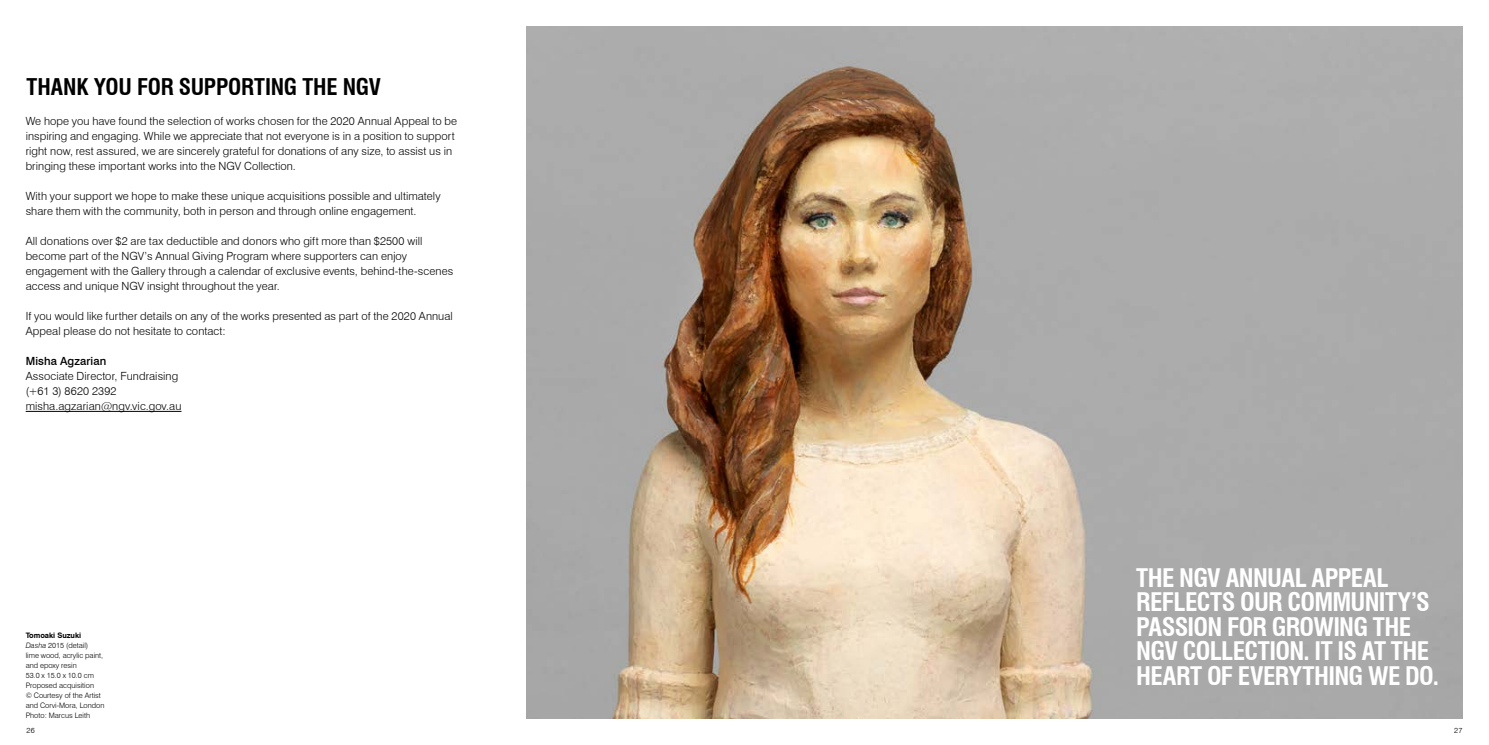
<style>
.page{position:relative;width:1489px;height:745px;background:#fff}
.page>*{position:absolute;margin:0;border:0;box-sizing:border-box;transform-origin:0 0}
.t1{font:700 condensed 25px/24.4px "Swiss 721 BT";letter-spacing:-.03em;color:#fff}
.t2{font:700 condensed 22.5px "Swiss 721 BT";letter-spacing:-.015em;color:#000}
.t3{font:300 11.25px/15px "Swiss 721 BT";letter-spacing:.005em;color:#000}
.t4{font:500 11.25px "Swiss 721 BT";letter-spacing:.01em;color:#000}
.t5{font:300 7.5px/10px "Swiss 721 BT";color:#000}
.s1{font-weight:700}
.s2{font-style:italic}
</style>
<div class="page">
<img style="left:527px;top:27px;width:935px;height:691px">
<hr style="left:26px;top:411px;width:155px;height:1px;background:#000">
<h2 class="t2" style="left:27px;top:73px;width:356px">THANK YOU FOR SUPPORTING THE NGV</h2>
<p class="t3" style="left:26px;top:113px;width:433px">We hope you have found the selection of works chosen for the 2020 Annual Appeal to be inspiring and engaging. While we appreciate that not everyone is in a position to support right now, rest assured, we are sincerely grateful for donations of any size, to assist us in bringing these important works into the NGV Collection.</p>
<p class="t3" style="left:26px;top:188px;width:416px">With your support we hope to make these unique acquisitions possible and ultimately share them with the community, both in person and through online engagement.</p>
<p class="t3" style="left:26px;top:233px;width:429px">All donations over $2 are tax deductible and donors who gift more than $2500 will become part of the NGV’s Annual Giving Program where supporters can enjoy engagement with the Gallery through a calendar of exclusive events, behind-the-scenes access and unique NGV insight throughout the year.</p>
<p class="t3" style="left:26px;top:308px;width:428px">If you would like further details on any of the works presented as part of the 2020 Annual<br>Appeal please do not hesitate to contact:</p>
<p class="t4" style="left:26px;top:354px;width:82px">Misha Agzarian</p>
<p class="t3" style="left:26px;top:368px;width:157px">Associate Director, Fundraising (+61 3) 8620 2392 misha.agzarian@ngv.vic.gov.au</p>
<p class="t5" style="left:26px;top:630px;width:80px"><span class="s1">Tomoaki Suzuki<br></span><span class="s2">Dasha</span> 2015 (detail)<br>lime wood, acrylic paint, and epoxy resin<br>53.0 x 15.0 x 10.0 cm<br>Proposed acquisition<br>© Courtesy of the Artist and Corvi-Mora, London<br>Photo: Marcus Leith</p>
<h1 class="t1" style="left:1136px;top:565px;width:304px">THE NGV ANNUAL APPEAL<br>REFLECTS OUR COMMUNITY’S<br>PASSION FOR GROWING THE<br>NGV COLLECTION. IT IS AT THE<br>HEART OF EVERYTHING WE DO.</h1>
<p class="t5" style="left:27px;top:724px;width:10px">26</p>
<p class="t5" style="left:1454px;top:724px;width:10px">27</p>
</div>
